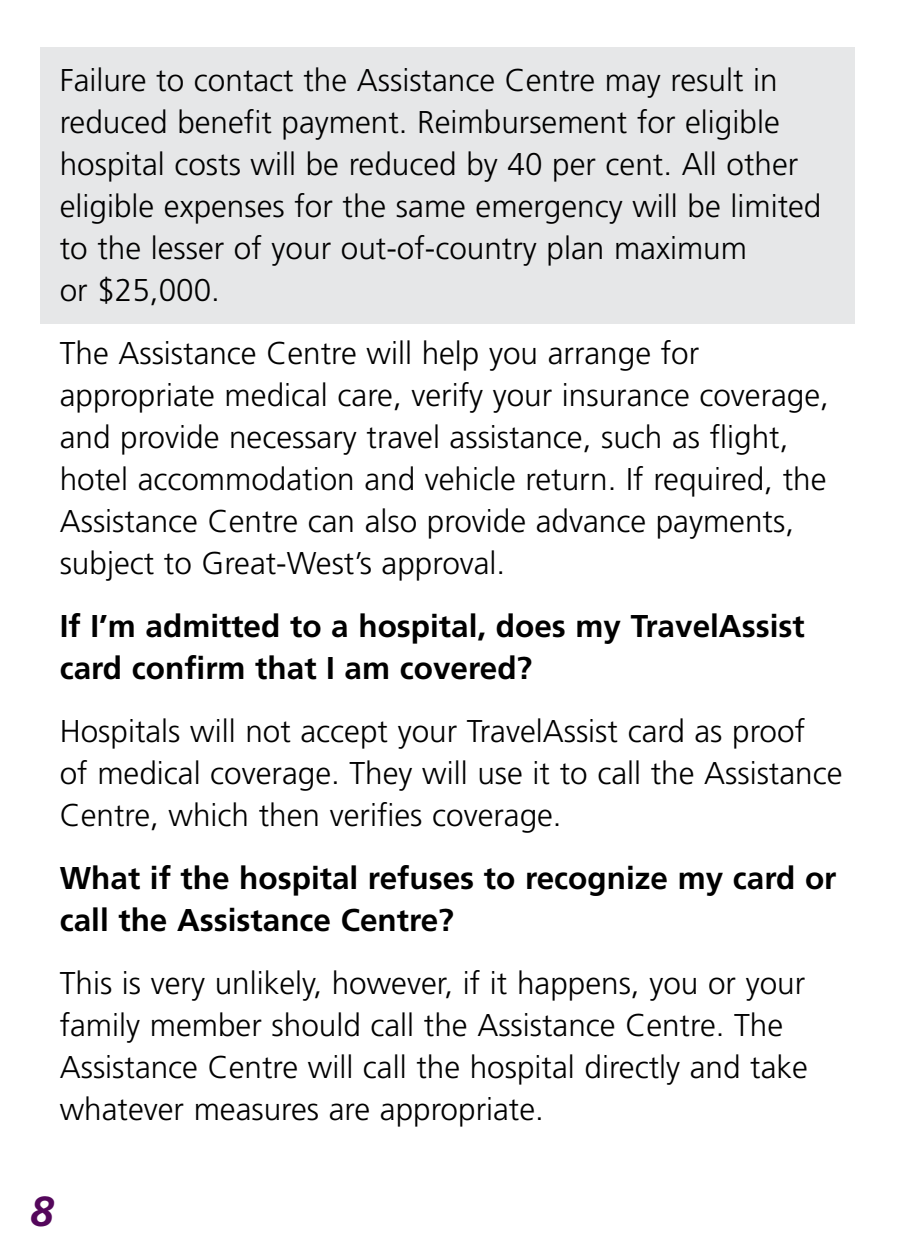
<style>
.page{position:relative;width:914px;height:1260px;background:#fff}
.page>*{position:absolute;margin:0;border:0;box-sizing:border-box;transform-origin:0 0}
.t1{font:italic 700 42px "Frutiger";color:#54075b}
.t2{font:300 31.5px/42px "Frutiger";color:#000}
.t3{font:700 31.5px/42px "Frutiger";color:#000}
</style>
<div class="page">
<div style="left:40px;top:47px;width:814px;height:277px;background:#e6e7e8"></div>
<p class="t2" style="left:60px;top:59px;width:763px">Failure to contact the Assistance Centre may result in reduced benefit payment. Reimbursement for eligible hospital costs will be reduced by 40 per cent. All other eligible expenses for the same emergency will be limited to the lesser of your out-of-country plan maximum<br>or $25,000.</p>
<p class="t2" style="left:60px;top:332px;width:770px">The Assistance Centre will help you arrange for appropriate medical care, verify your insurance coverage, and provide necessary travel assistance, such as flight, hotel accommodation and vehicle return. If required, the Assistance Centre can also provide advance payments, subject to Great-West’s approval.</p>
<p class="t3" style="left:60px;top:605px;width:746px">If I’m admitted to a hospital, does my TravelAssist card confirm that I am covered?</p>
<p class="t2" style="left:60px;top:710px;width:784px">Hospitals will not accept your TravelAssist card as proof<br>of medical coverage. They will use it to call the Assistance<br>Centre, which then verifies coverage.</p>
<p class="t3" style="left:60px;top:857px;width:778px">What if the hospital refuses to recognize my card or call the Assistance Centre?</p>
<p class="t2" style="left:60px;top:962px;width:749px">This is very unlikely, however, if it happens, you or your family member should call the Assistance Centre. The Assistance Centre will call the hospital directly and take whatever measures are appropriate.</p>
<h1 class="t1" style="left:30px;top:1187px;width:25px">8</h1>
</div>
